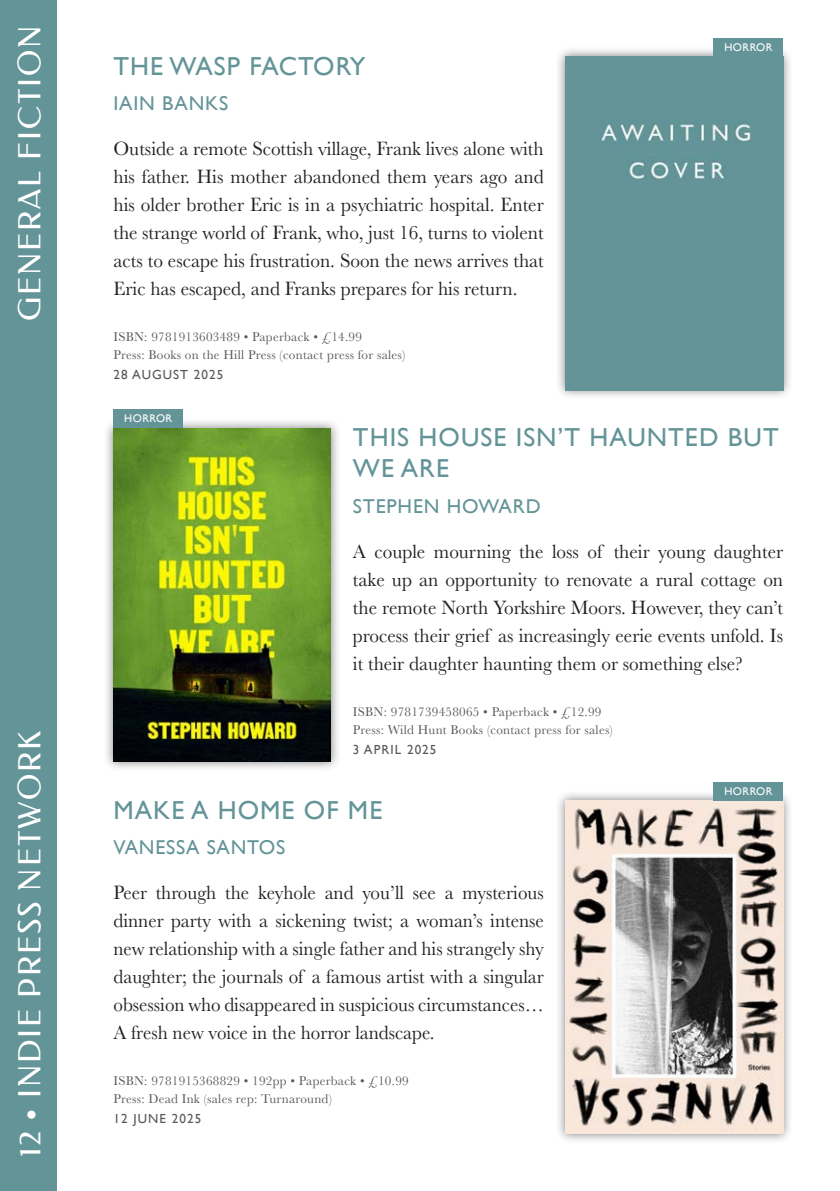
<style>
.page{position:relative;width:840px;height:1191px;background:#fff}
.page>*{position:absolute;margin:0;border:0;box-sizing:border-box;transform-origin:0 0}
.t1{font:30.8px "Federo";letter-spacing:.06em;color:#fff}
.book_titles{font:26px/31.2px "Gill Sans";letter-spacing:.04em;color:#639498}
.body_text{font:20px/28px "Baskerville";color:#231f20;text-align:justify;scale:.96 1}
.body_text-2{font:20px/28px "Baskerville";color:#231f20;text-align:justify;scale:.95 1}
.authors{font:20px "Gill Sans";letter-spacing:.04em;color:#639498}
.bibliog_line_2{font:13.2px "Baskerville";letter-spacing:.02em;color:#57585a}
.bibliographic_inform{font:13.2px "Baskerville";letter-spacing:.02em;color:#57585a}
.bibliographic_inform-2{font:13.2px "Gill Sans";letter-spacing:.08em;color:#57585a}
.authors-2{font:11px "Gill Sans";letter-spacing:.04em;color:#fff}
</style>
<div class="page">
<div style="left:0;top:0;width:57px;height:1191px;background:#639498"></div>
<div style="left:555px;top:46px;width:238px;height:354px;background:#231f20;opacity:.57"></div>
<div style="left:565px;top:57px;width:217px;height:333px;background:#649498"></div>
<div style="left:713px;top:38px;width:69px;height:19px;background:#639498"></div>
<div style="left:103px;top:418px;width:238px;height:353px;background:#231f20;opacity:.57"></div>
<img style="left:113px;top:428px;width:218px;height:333px">
<div style="left:113px;top:410px;width:70px;height:18px;background:#639498"></div>
<div style="left:555px;top:790px;width:238px;height:353px;background:#231f20;opacity:.57"></div>
<img style="left:565px;top:801px;width:217px;height:332px">
<div style="left:713px;top:782px;width:69px;height:19px;background:#639498"></div>
<p class="t1" style="left:12px;top:321px;width:297px;rotate:-90deg">GENERAL FICTION</p>
<p class="t1" style="left:12px;top:1157px;width:428px;rotate:-90deg">12 • INDIE PRESS NETWORK</p>
<p class="book_titles" style="left:113px;top:50px;width:253px">THE WASP FACTORY</p>
<p class="authors" style="left:113px;top:91px;width:116px">IAIN BANKS</p>
<p class="body_text" style="left:113px;top:135px;width:449px">Outside a remote Scottish village, Frank lives alone with his father. His mother abandoned them years ago and his older brother Eric is in a psychiatric hospital. Enter the strange world of Frank, who, just 16, turns to violent acts to escape his frustration. Soon the news arrives that Eric has escaped, and Franks prepares for his return.</p>
<p class="bibliographic_inform" style="left:113px;top:329px;width:250px">ISBN: 9781913603489 • Paperback • £14.99</p>
<p class="bibliog_line_2" style="left:113px;top:346px;width:293px">Press: Books on the Hill Press (contact press for sales)</p>
<p class="bibliographic_inform-2" style="left:113px;top:367px;width:111px">28 AUGUST 2025</p>
<p class="authors-2" style="left:124px;top:412px;width:50px">HORROR</p>
<p class="authors-2" style="left:724px;top:41px;width:50px">HORROR</p>
<p class="book_titles" style="left:353px;top:421px;width:427px">THIS HOUSE ISN’T HAUNTED BUT<br>WE ARE</p>
<p class="authors" style="left:353px;top:494px;width:189px">STEPHEN HOWARD</p>
<p class="body_text" style="left:353px;top:537px;width:449px">A couple mourning the loss of their young daughter take up an opportunity to renovate a rural cottage on the remote North Yorkshire Moors. However, they can’t process their grief as increasingly eerie events unfold. Is it their daughter haunting them or something else?</p>
<p class="bibliographic_inform" style="left:353px;top:703px;width:250px">ISBN: 9781739458065 • Paperback • £12.99</p>
<p class="bibliog_line_2" style="left:353px;top:721px;width:261px">Press: Wild Hunt Books (contact press for sales)</p>
<p class="bibliographic_inform-2" style="left:353px;top:741px;width:85px">3 APRIL 2025</p>
<p class="book_titles" style="left:113px;top:794px;width:270px">MAKE A HOME OF ME</p>
<p class="authors" style="left:113px;top:835px;width:173px">VANESSA SANTOS</p>
<p class="body_text-2" style="left:113px;top:879px;width:454px">Peer through the keyhole and you’ll see a mysterious dinner party with a sickening twist; a woman’s intense new relationship with a single father and his strangely shy daughter; the journals of a famous artist with a singular obsession who disappeared in suspicious circumstances… A fresh new voice in the horror landscape.</p>
<p class="bibliographic_inform" style="left:113px;top:1072px;width:296px">ISBN: 9781915368829 • 192pp • Paperback • £10.99</p>
<p class="bibliog_line_2" style="left:113px;top:1090px;width:220px">Press: Dead Ink (sales rep: Turnaround)</p>
<p class="bibliographic_inform-2" style="left:113px;top:1111px;width:89px">12 JUNE 2025</p>
<p class="authors-2" style="left:724px;top:785px;width:50px">HORROR</p>
</div>
